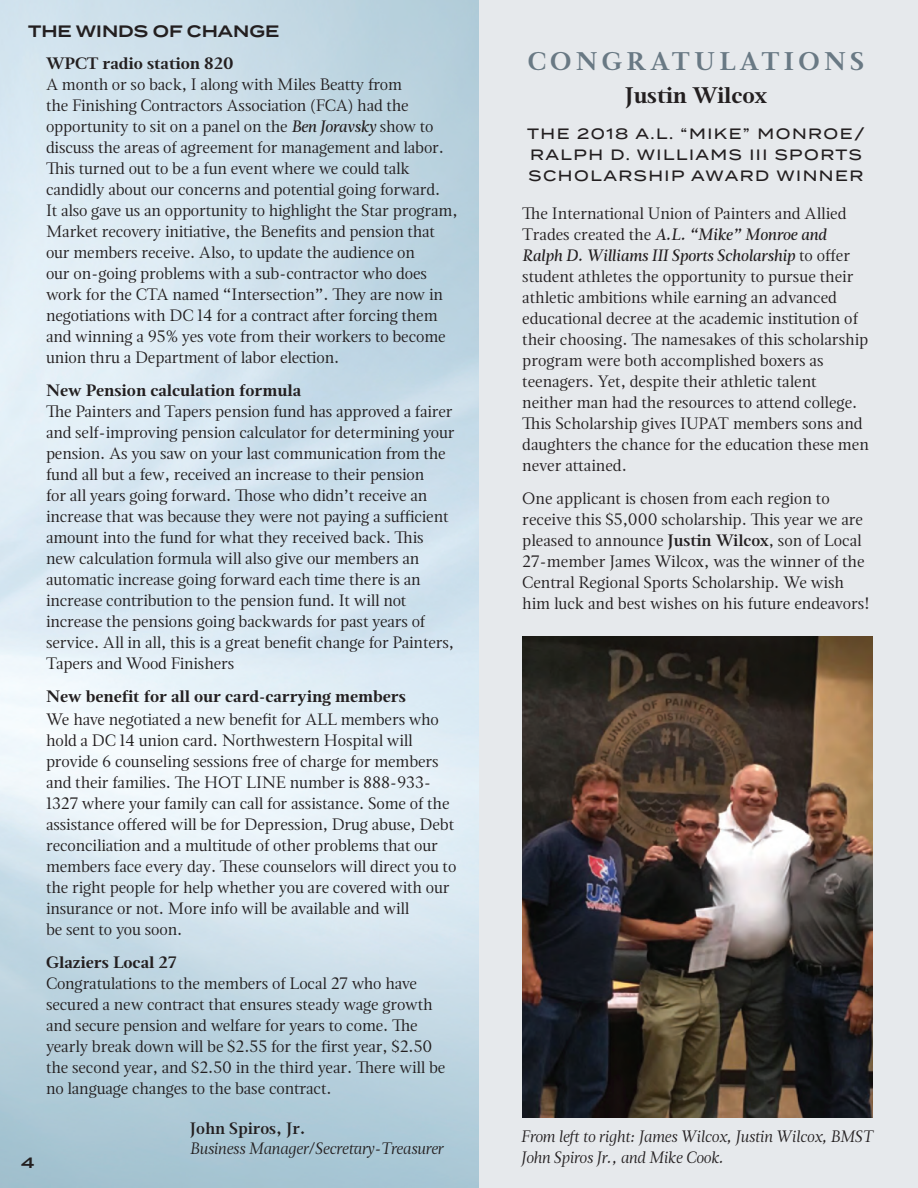
<style>
.page{position:relative;width:918px;height:1188px;background:#fff}
.page>*{position:absolute;margin:0;border:0;box-sizing:border-box;transform-origin:0 0}
.t1{font:700 25.5px "Magneta";letter-spacing:.17em;color:#697984}
.t2{font:700 22.5px "Magneta";color:#231f20}
.t3{font:16.5px/21px "Magneta";letter-spacing:-.005em;color:#231f20}
.t4{font:italic 16.5px/21px "Magneta";color:#231f20}
.t5{font:700 16.5px "Magneta";color:#231f20}
.t6{font:600 16.5px "Termina";color:#231f20}
.t7{font:600 16.5px "Magneta";color:#231f20}
.t8{font:500 15px/21px "Termina";letter-spacing:.1em;color:#231f20}
.t9{font:600 15px "Termina";color:#231f20}
.s1{font-weight:500;font-style:italic}
.s2{font-weight:600}
</style>
<div class="page">
<div style="left:479px;top:0;width:439px;height:1188px;background:#e6e9ec"></div>
<img style="left:522px;top:636px;width:351px;height:482px">
<p class="t6" style="left:28px;top:19px;width:253px">THE WINDS OF CHANGE</p>
<p class="t9" style="left:21px;top:1152px;width:15px">4</p>
<p class="t5" style="left:46px;top:52px;width:189px">WPCT radio station 820</p>
<p class="t3" style="left:46px;top:74px;width:413px">A month or so back, I along with Miles Beatty from<br>the Finishing Contractors Association (FCA) had the opportunity to sit on a panel on the <span class="s1">Ben Joravsky</span> show to discuss the areas of agreement for management and labor.<br>This turned out to be a fun event where we could talk candidly about our concerns and potential going forward.<br>It also gave us an opportunity to highlight the Star program, Market recovery initiative, the Benefits and pension that our members receive. Also, to update the audience on<br>our on-going problems with a sub-contractor who does work for the CTA named “Intersection”. They are now in negotiations with DC 14 for a contract after forcing them and winning a 95% yes vote from their workers to become union thru a Department of labor election.</p>
<p class="t5" style="left:46px;top:379px;width:257px">New Pension calculation formula</p>
<p class="t3" style="left:46px;top:401px;width:410px">The Painters and Tapers pension fund has approved a fairer and self-improving pension calculator for determining your pension. As you saw on your last communication from the fund all but a few, received an increase to their pension<br>for all years going forward. Those who didn’t receive an increase that was because they were not paying a sufficient amount into the fund for what they received back. This new calculation formula will also give our members an automatic increase going forward each time there is an increase contribution to the pension fund. It will not increase the pensions going backwards for past years of service. All in all, this is a great benefit change for Painters, Tapers and Wood Finishers</p>
<p class="t5" style="left:46px;top:685px;width:361px">New benefit for all our card-carrying members</p>
<p class="t3" style="left:46px;top:709px;width:412px">We have negotiated a new benefit for ALL members who hold a DC 14 union card. Northwestern Hospital will provide 6 counseling sessions free of charge for members and their families. The HOT LINE number is 888-933- 1327 where your family can call for assistance. Some of the assistance offered will be for Depression, Drug abuse, Debt reconciliation and a multitude of other problems that our members face every day. These counselors will direct you to the right people for help whether you are covered with our insurance or not. More info will be available and will<br>be sent to you soon.</p>
<p class="t5" style="left:46px;top:951px;width:132px">Glaziers Local 27</p>
<p class="t3" style="left:46px;top:973px;width:401px">Congratulations to the members of Local 27 who have secured a new contract that ensures steady wage growth and secure pension and welfare for years to come. The yearly break down will be $2.55 for the first year, $2.50 the second year, and $2.50 in the third year. There will be no language changes to the base contract.</p>
<p class="t7" style="left:190px;top:1117px;width:117px">John Spiros, Jr.</p>
<p class="t4" style="left:190px;top:1137px;width:254px">Business Manager/Secretary-Treasurer</p>
<h1 class="t1" style="left:528px;top:43px;width:338px">CONGRATULATIONS</h1>
<h2 class="t2" style="left:625px;top:79px;width:144px">Justin Wilcox</h2>
<p class="t8" style="left:527px;top:123px;width:339px">THE 2018 A.L. “MIKE” MONROE/<br>RALPH D. WILLIAMS III SPORTS<br>SCHOLARSHIP AWARD WINNER</p>
<p class="t3" style="left:522px;top:202px;width:348px">The International Union of Painters and Allied Trades created the <span class="s1">A.L. “Mike” Monroe and Ralph D. Williams III Sports Scholarship</span> to offer student athletes the opportunity to pursue their athletic ambitions while earning an advanced educational decree at the academic institution of their choosing. The namesakes of this scholarship program were both accomplished boxers as teenagers. Yet, despite their athletic talent neither man had the resources to attend college.<br>This Scholarship gives IUPAT members sons and daughters the chance for the education these men never attained.</p>
<p class="t3" style="left:522px;top:487px;width:349px">One applicant is chosen from each region to receive this $5,000 scholarship. This year we are pleased to announce <span class="s2">Justin Wilcox</span>, son of Local 27-member James Wilcox, was the winner of the Central Regional Sports Scholarship. We wish him luck and best wishes on his future endeavors!</p>
<p class="t4" style="left:521px;top:1125px;width:354px">From left to right: James Wilcox, Justin Wilcox, BMST<br>John Spiros Jr., and Mike Cook.</p>
</div>
